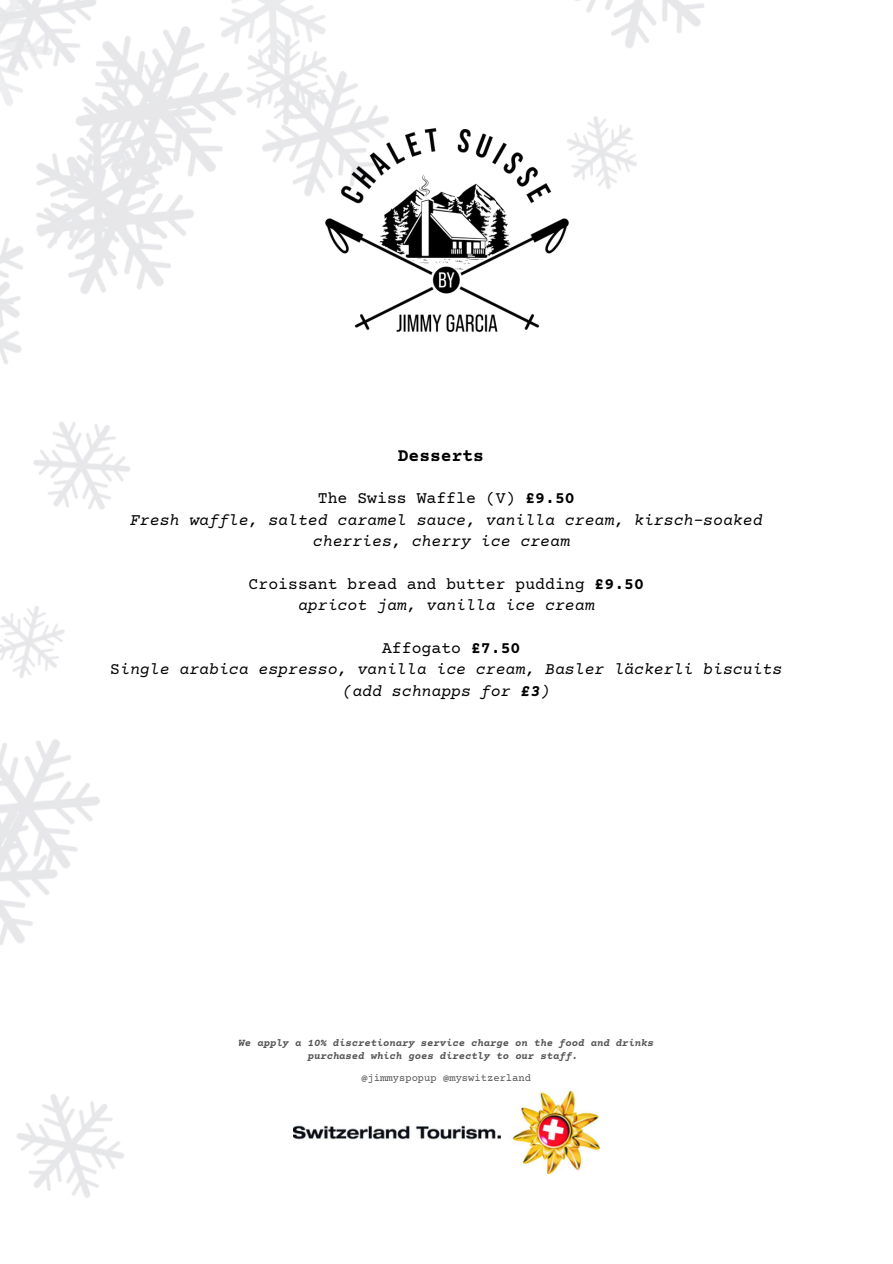
<style>
.page{position:relative;width:893px;height:1264px;background:#fff}
.page>*{position:absolute;margin:0;border:0;box-sizing:border-box;transform-origin:0 0}
.t1{font:700 18px "Courier Prime";color:#000}
.t2{font:italic 16.5px/21.3px "Courier Prime";color:#000;text-align:center}
.t3{font:16.5px "Courier Prime";color:#000}
.t4{font:italic 700 10.5px/13px "Courier Prime";color:#545454;text-align:center}
.t5{font:10.5px "Courier Prime";color:#545454}
.s1{font-weight:700}
.s2{font-style:normal}
</style>
<div class="page">
<img style="left:0;top:0;width:704px;height:1198px">
<img style="left:320px;top:104px;width:253px;height:253px">
<img style="left:293px;top:1091px;width:306px;height:82px">
<p class="t1" style="left:398px;top:446px;width:88px">Desserts</p>
<p class="t3" style="left:318px;top:490px;width:258px">The Swiss Waffle (V) <span class="s1">£9.50</span></p>
<p class="t2" style="left:130px;top:510px;width:634px">Fresh waffle, salted caramel sauce, vanilla cream, kirsch-soaked cherries, cherry ice cream</p>
<p class="t3" style="left:248px;top:576px;width:397px">Croissant bread and butter pudding <span class="s1">£9.50</span></p>
<p class="t2" style="left:298px;top:596px;width:298px">apricot jam, vanilla ice cream</p>
<p class="t3" style="left:382px;top:640px;width:140px">Affogato <span class="s1">£7.50</span></p>
<p class="t2" style="left:110px;top:660px;width:673px"><span class="s2">S</span>ingle arabica espresso, vanilla ice cream, Basler läckerli biscuits (add schnapps for <span class="s1">£3</span>)</p>
<p class="t4" style="left:238px;top:1037px;width:416px">We apply a 10% discretionary service charge on the food and drinks purchased which goes directly to our staff.</p>
<p class="t5" style="left:361px;top:1072px;width:171px">@jimmyspopup @myswitzerland</p>
</div>
